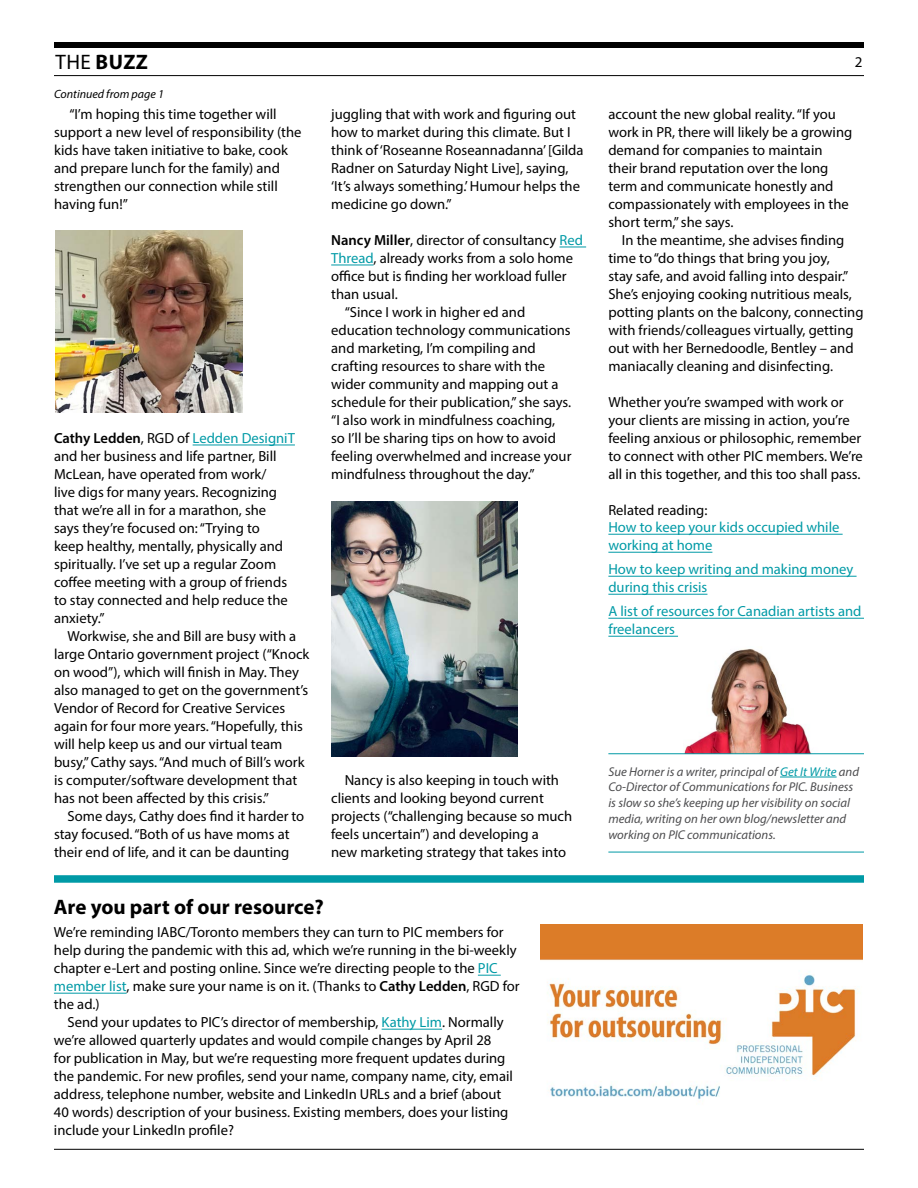
<style>
.page{position:relative;width:918px;height:1188px;background:#fff}
.page>*{position:absolute;margin:0;border:0;box-sizing:border-box;transform-origin:0 0}
.t1{font:700 21px "Myriad Pro";color:#000}
.t2{font:15px "Myriad Pro";color:#000}
.t3{font:14.7px/18px "Myriad Pro";color:#000}
.t4{font:14.7px/18px "Myriad Pro";color:#009aa6}
.t5{font:italic 12.75px/15.8px "Myriad Pro";color:#4c4c4e}
.t6{font:italic 12px "Myriad Pro";color:#000}
.s1{font-weight:400}
.s2{font-weight:600}
.s3{color:#009aa6}
</style>
<div class="page">
<div style="left:54px;top:42px;width:810px;height:6px;background:#000"></div>
<hr style="left:54px;top:75px;width:810px;height:1px;background:#000">
<hr style="left:54px;top:1149px;width:810px;height:1px;background:#000">
<img style="left:684px;top:649px;width:127px;height:104px">
<svg style="left:560px;top:247px;width:26px;height:1px"></svg>
<hr style="left:331px;top:265px;width:43px;height:1px;background:#009aa6">
<hr style="left:193px;top:445px;width:102px;height:1px;background:#009aa6">
<img style="left:55px;top:230px;width:187px;height:182px">
<img style="left:331px;top:501px;width:187px;height:255px">
<hr style="left:608px;top:534px;width:235px;height:1px;background:#009aa6">
<hr style="left:608px;top:552px;width:104px;height:1px;background:#009aa6">
<hr style="left:608px;top:576px;width:249px;height:1px;background:#009aa6">
<hr style="left:608px;top:594px;width:99px;height:1px;background:#009aa6">
<hr style="left:608px;top:618px;width:256px;height:1px;background:#009aa6">
<hr style="left:608px;top:636px;width:70px;height:1px;background:#009aa6">
<hr style="left:608px;top:753px;width:256px;height:1px;background:#009aa6">
<hr style="left:780px;top:777px;width:57px;height:1px;background:#009aa6">
<hr style="left:608px;top:852px;width:256px;height:1px;background:#009aa6">
<div style="left:54px;top:875px;width:810px;height:8px;background:#009aa6"></div>
<img style="left:541px;top:925px;width:321px;height:175px">
<svg style="left:478px;top:975px;width:23px;height:1px"></svg>
<hr style="left:54px;top:993px;width:73px;height:1px;background:#009aa6">
<hr style="left:382px;top:1029px;width:60px;height:1px;background:#009aa6">
<h1 class="t1" style="left:56px;top:48px;width:94px"><span class="s1">THE</span> BUZZ</h1>
<p class="t2" style="left:855px;top:52px;width:9px">2</p>
<p class="t3" style="left:331px;top:105px;width:254px">juggling that with work and figuring out how to market during this climate. But I think of ‘Roseanne Roseannadanna’ [Gilda Radner on Saturday Night Live], saying, ‘It’s always something.’ Humour helps the medicine go down.”</p>
<p class="t3" style="left:331px;top:231px;width:253px"><span class="s2">Nancy Miller</span>, director of consultancy <span class="s3">Red</span></p>
<p class="t3" style="left:331px;top:249px;width:243px"><span class="s3">Thread</span>, already works from a solo home</p>
<p class="t3" style="left:331px;top:267px;width:237px">office but is finding her workload fuller</p>
<p class="t3" style="left:331px;top:285px;width:68px">than usual.</p>
<p class="t3" style="left:345px;top:303px;width:182px">“Since I work in higher ed and</p>
<p class="t3" style="left:331px;top:321px;width:241px">education technology communications</p>
<p class="t3" style="left:331px;top:339px;width:206px">and marketing, I’m compiling and</p>
<p class="t3" style="left:331px;top:357px;width:215px">crafting resources to share with the</p>
<p class="t3" style="left:331px;top:375px;width:229px">wider community and mapping out a</p>
<p class="t3" style="left:331px;top:393px;width:241px">schedule for their publication,” she says.</p>
<p class="t3" style="left:331px;top:411px;width:225px">“I also work in mindfulness coaching,</p>
<p class="t3" style="left:331px;top:429px;width:226px">so I’ll be sharing tips on how to avoid</p>
<p class="t3" style="left:331px;top:447px;width:242px">feeling overwhelmed and increase your</p>
<p class="t3" style="left:331px;top:465px;width:205px">mindfulness throughout the day.”</p>
<p class="t6" style="left:54px;top:87px;width:111px">Continued from page 1</p>
<p class="t3" style="left:608px;top:105px;width:245px">account the new global reality. “If you work in PR, there will likely be a growing demand for companies to maintain their brand reputation over the long term and communicate honestly and compassionately with employees in the short term,” she says.</p>
<p class="t3" style="left:608px;top:231px;width:257px;text-indent:13px">In the meantime, she advises finding time to “do things that bring you joy,<br>stay safe, and avoid falling into despair.” She’s enjoying cooking nutritious meals, potting plants on the balcony, connecting with friends/colleagues virtually, getting out with her Bernedoodle, Bentley – and maniacally cleaning and disinfecting.</p>
<p class="t3" style="left:608px;top:393px;width:256px">Whether you’re swamped with work or your clients are missing in action, you’re feeling anxious or philosophic, remember to connect with other PIC members. We’re all in this together, and this too shall pass.</p>
<p class="t3" style="left:608px;top:501px;width:101px">Related reading:</p>
<p class="t4" style="left:608px;top:518px;width:233px">How to keep your kids occupied while working at home</p>
<p class="t4" style="left:608px;top:560px;width:247px">How to keep writing and making money during this crisis</p>
<p class="t4" style="left:608px;top:602px;width:255px">A list of resources for Canadian artists and freelancers</p>
<p class="t3" style="left:54px;top:105px;width:249px;text-indent:15px">“I’m hoping this time together will support a new level of responsibility (the kids have taken initiative to bake, cook and prepare lunch for the family) and strengthen our connection while still having fun!”</p>
<p class="t3" style="left:54px;top:429px;width:242px"><span class="s2">Cathy Ledden</span>, RGD of <span class="s3">Ledden DesigniT </span>and her business and life partner, Bill McLean, have operated from work/<br>live digs for many years. Recognizing that we’re all in for a marathon, she says they’re focused on: “Trying to<br>keep healthy, mentally, physically and spiritually. I’ve set up a regular Zoom coffee meeting with a group of friends to stay connected and help reduce the anxiety.”</p>
<p class="t3" style="left:54px;top:627px;width:257px;text-indent:13px">Workwise, she and Bill are busy with a large Ontario government project (“Knock on wood”), which will finish in May. They also managed to get on the government’s Vendor of Record for Creative Services again for four more years. “Hopefully, this will help keep us and our virtual team busy,” Cathy says. “And much of Bill’s work is computer/software development that has not been affected by this crisis.”</p>
<p class="t3" style="left:54px;top:807px;width:252px;text-indent:13px">Some days, Cathy does find it harder to stay focused. “Both of us have moms at their end of life, and it can be daunting</p>
<p class="t5" style="left:608px;top:763px;width:252px">Sue Horner is a writer, principal of <span class="s3">Get It Write</span> and Co-Director of Communications for PIC. Business is slow so she’s keeping up her visibility on social media, writing on her own blog/newsletter and working on PIC communications.</p>
<p class="t3" style="left:331px;top:771px;width:243px;text-indent:13px">Nancy is also keeping in touch with clients and looking beyond current projects (“challenging because so much feels uncertain”) and developing a<br>new marketing strategy that takes into</p>
<h1 class="t1" style="left:54px;top:893px;width:272px">Are you part of our resource?</h1>
<p class="t3" style="left:54px;top:923px;width:467px">We’re reminding IABC/Toronto members they can turn to PIC members for help during the pandemic with this ad, which we’re running in the bi-weekly chapter e-Lert and posting online. Since we’re directing people to the <span class="s3">PIC member list</span>, make sure your name is on it. (Thanks to <span class="s2">Cathy Ledden</span>, RGD for the ad.)</p>
<p class="t3" style="left:54px;top:1013px;width:461px;text-indent:13px">Send your updates to PIC’s director of membership, <span class="s3">Kathy Lim</span>. Normally we’re allowed quarterly updates and would compile changes by April 28<br>for publication in May, but we’re requesting more frequent updates during the pandemic. For new profiles, send your name, company name, city, email address, telephone number, website and LinkedIn URLs and a brief (about 40 words) description of your business. Existing members, does your listing include your LinkedIn profile?</p>
</div>
